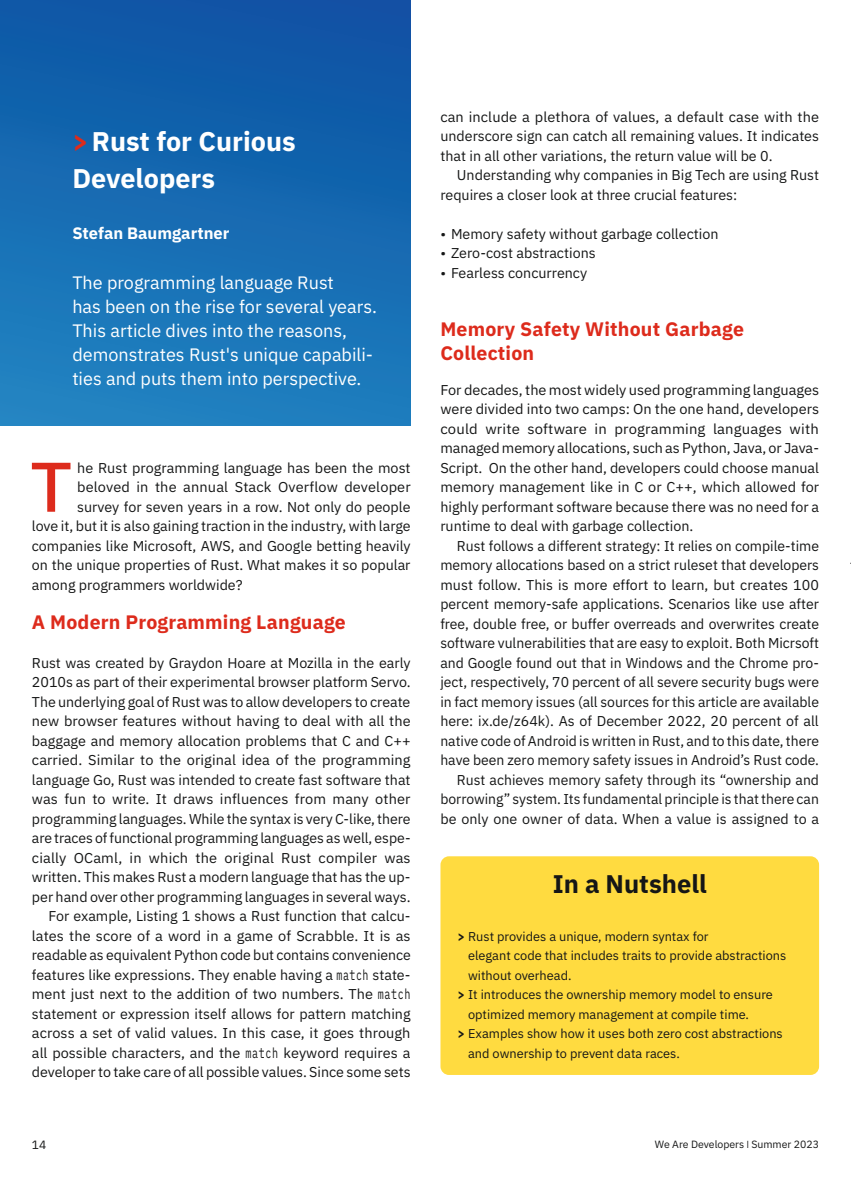
<style>
.page{position:relative;width:851px;height:1191px;background:#fff}
.page>*{position:absolute;margin:0;border:0;box-sizing:border-box;transform-origin:0 0}
.t1{font:500 70.05px "IBM Plex Mono";color:#dd2b1c}
.t2{font:700 27px/37.5px "IBM Plex Sans";color:#fff}
.t3{font:700 25.5px "IBM Plex Sans";color:#151616}
.t4{font:700 19.5px/24px "IBM Plex Sans";letter-spacing:.01em;color:#dd2b1c}
.t5{font:18px/24px "IBM Plex Sans";color:#fff}
.t6{font:700 16.5px "IBM Plex Sans";color:#fff}
.t7{font:14.25px/19.5px "IBM Plex Sans";color:#151616;text-align:right}
.t8{font:12.75px "IBM Plex Sans";color:#151616}
.t9{font:12px "IBM Plex Sans";color:#151616}
.t10{font:10.5px "IBM Plex Sans";color:#151616}
.s1{color:#dd2b1c}
.s2{font-family:"IBM Plex Mono"}
.s3{font-weight:700}
</style>
<div class="page">
<div style="left:440px;top:856px;width:379px;height:219px;background:#ffdb40;border-radius:9px"></div>
<div style="left:0;top:0;width:410px;height:426px;background:linear-gradient(to bottom,#0c53a3,#2082c0)"></div>
<h2 class="t2" style="left:72px;top:120px;width:225px"><span class="s1">&gt;</span> Rust for Curious<br>Developers</h2>
<p class="t6" style="left:72px;top:220px;width:159px">Stefan Baumgartner</p>
<p class="t5" style="left:72px;top:269px;width:306px">The programming language Rust<br>has been on the rise for several years.<br>This article dives into the reasons, demonstrates Rust's unique capabili&shy;ties and puts them into perspective.</p>
<h1 class="t1" style="left:30px;top:432px;width:44px">T</h1>
<p class="t7" style="left:77px;top:457px;width:335px">he Rust programming language has been the most</p>
<p class="t7" style="left:77px;top:476px;width:335px">beloved in the annual Stack Overflow developer</p>
<p class="t7" style="left:77px;top:496px;width:335px">survey for seven years in a row. Not only do people</p>
<p class="t7" style="left:32px;top:515px;width:380px">love it, but it is also gaining traction in the industry, with large</p>
<p class="t7" style="left:32px;top:535px;width:380px">companies like Microsoft, AWS, and Google betting heavily</p>
<p class="t7" style="left:32px;top:554px;width:380px">on the unique properties of Rust. What makes it so popular</p>
<p class="t7" style="left:32px;top:574px;width:212px">among programmers worldwide?</p>
<h3 class="t4" style="left:32px;top:608px;width:315px">A Modern Programming Language</h3>
<p class="t7" style="left:32px;top:652px;width:380px">Rust was created by Graydon Hoare at Mozilla in the early 2010s as part of their experimental browser platform Servo.<br>The underlying goal of Rust was to allow developers to create new browser features without having to deal with all the baggage and memory allocation problems that C and C++ carried. Similar to the original idea of the programming language Go, Rust was intended to create fast software that was fun to write. It draws influences from many other programming languages. While the syntax is very C-like, there are traces of functional programming languages as well, espe&shy;cially OCaml, in which the original Rust compiler was written. This makes Rust a modern language that has the up&shy;per hand over other programming languages in several ways.<br>For example, Listing 1 shows a Rust function that calcu&shy;lates the score of a word in a game of Scrabble. It is as readable as equivalent Python code but contains convenience features like expressions. They enable having a <span class="s2">match</span> state&shy;ment just next to the addition of two numbers. The <span class="s2">match </span>statement or expression itself allows for pattern matching across a set of valid values. In this case, it goes through all possible characters, and the <span class="s2">match</span> keyword requires a developer to take care of all possible values. Since some sets</p>
<p class="t7" style="left:440px;top:106px;width:380px;text-align:justify">can include a plethora of values, a default case with the underscore sign can catch all remaining values. It indicates that in all other variations, the return value will be 0.</p>
<p class="t7" style="left:440px;top:164px;width:380px;text-align:left;text-indent:17px">Understanding why companies in Big Tech are using Rust requires a closer look at three crucial features:</p>
<p class="t7" style="left:440px;top:223px;width:279px">• Memory safety without garbage collection</p>
<p class="t7" style="left:440px;top:242px;width:157px">• Zero-cost abstractions</p>
<p class="t7" style="left:440px;top:262px;width:148px">• Fearless concurrency</p>
<h3 class="t4" style="left:440px;top:316px;width:305px">Memory Safety Without Garbage<br>Collection</h3>
<p class="t7" style="left:440px;top:379px;width:380px;text-align:justify">For decades, the most widely used programming languages were divided into two camps: On the one hand, developers could write software in programming languages with managed memory allocations, such as Python, Java, or Java-Script. On the other hand, developers could choose manual memory management like in C or C++, which allowed for highly performant software because there was no need for a runtime to deal with garbage collection.</p>
<p class="t7" style="left:440px;top:535px;width:380px">Rust follows a different strategy: It relies on compile-time memory allocations based on a strict ruleset that developers must follow. This is more effort to learn, but creates 100 percent memory-safe applications. Scenarios like use after free, double free, or buffer overreads and overwrites create software vulnerabilities that are easy to exploit. Both Micrsoft and Google found out that in Windows and the Chrome pro&shy;ject, respectively, 70 percent of all severe security bugs were in fact memory issues (all sources for this article are available here: ix.de/z64k). As of December 2022, 20 percent of all native code of Android is written in Rust, and to this date, there have been zero memory safety issues in Android’s Rust code.<br>Rust achieves memory safety through its “ownership and borrowing” system. Its fundamental principle is that there can be only one owner of data. When a value is assigned to a</p>
<h3 class="t3" style="left:552px;top:864px;width:155px">In a Nutshell</h3>
<p class="t8" style="left:457px;top:926px;width:252px"><span class="s3">&gt;</span> Rust provides a unique, modern syntax for</p>
<p class="t8" style="left:468px;top:946px;width:319px">elegant code that includes traits to provide abstractions</p>
<p class="t8" style="left:468px;top:965px;width:105px">without overhead.</p>
<p class="t8" style="left:457px;top:985px;width:317px"><span class="s3">&gt;</span> It introduces the ownership memory model to ensure</p>
<p class="t8" style="left:468px;top:1004px;width:282px">optimized memory management at compile time.</p>
<p class="t8" style="left:457px;top:1024px;width:327px"><span class="s3">&gt;</span> Examples show how it uses both zero cost abstractions</p>
<p class="t8" style="left:468px;top:1043px;width:213px">and ownership to prevent data races.</p>
<p class="t9" style="left:32px;top:1135px;width:16px">14</p>
<p class="t10" style="left:654px;top:1136px;width:166px">We Are Developers Summer 2023</p>
</div>
